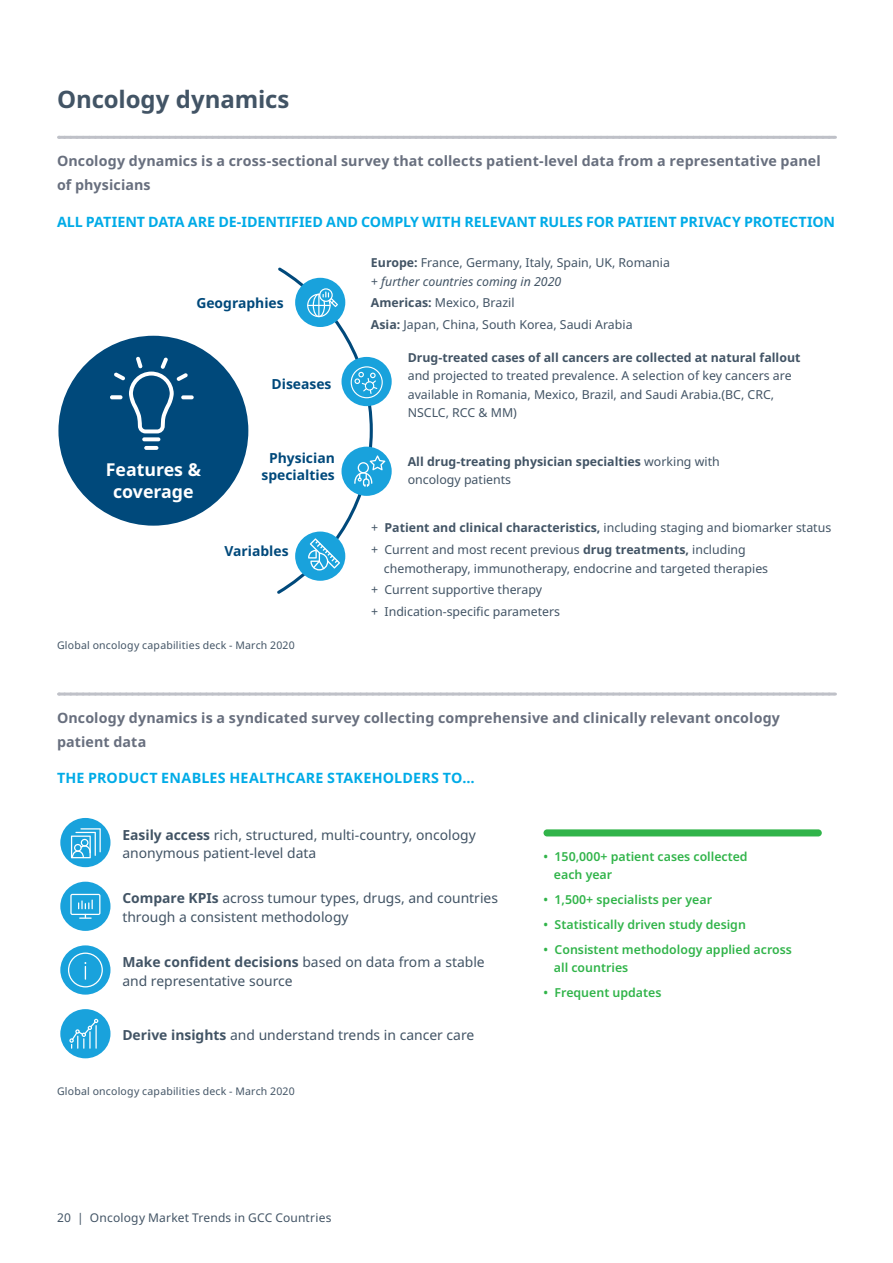
<style>
.page{position:relative;width:893px;height:1263px;background:#fff}
.page>*{position:absolute;margin:0;border:0;box-sizing:border-box;transform-origin:0 0}
.Section_heading{font:700 24px "Noto Sans";letter-spacing:-.005em;color:#425465}
.t1{font:700 17.7px/21.3px "Noto Sans";color:#fff;text-align:center}
.Figure_title{font:700 14.25px/24px "Noto Sans";letter-spacing:.01em;color:#686f7e}
.Subheading{font:700 14.25px "Noto Sans";color:#00abe7}
.t2{font:13.95px/18.5px "Noto Sans";color:#425465}
.t3{font:700 13.95px/16.6px "Noto Sans";color:#00497b;text-align:center}
.t4{font:12.3px/18.6px "Noto Sans";color:#425465}
.t5{font:600 12.3px/18.6px "Noto Sans";color:#31b44a}
.t6{font:700 12.3px/18.6px "Noto Sans";color:#425465}
.t7{font:12px "Noto Sans";letter-spacing:.015em;color:#425465}
.Source_Notes{font:10.5px "Noto Sans";letter-spacing:.02em;color:#425465}
.s1{font-weight:700}
.s2{font-style:italic}
.s3{font-weight:400}
</style>
<div class="page">
<svg style="left:65px;top:136px;width:770px;height:3px"></svg>
<svg style="left:65px;top:692px;width:770px;height:3px"></svg>
<div style="left:58px;top:336px;width:190px;height:190px;background:#00497b;border-radius:50%"></div>
<svg style="left:142px;top:437px;width:18px;height:4px"></svg>
<svg style="left:144px;top:446px;width:14px;height:4px"></svg>
<svg style="left:114px;top:357px;width:74px;height:76px"></svg>
<svg style="left:110px;top:395px;width:13px;height:4px"></svg>
<svg style="left:181px;top:395px;width:13px;height:4px"></svg>
<div style="left:342px;top:357px;width:50px;height:49px;background:#19a2dc;border-radius:50%"></div>
<div style="left:342px;top:447px;width:50px;height:49px;background:#19a2dc;border-radius:50%"></div>
<svg style="left:277px;top:267px;width:108px;height:327px"></svg>
<div style="left:60px;top:882px;width:50px;height:49px;background:#19a2dc;border-radius:50%"></div>
<div style="left:60px;top:945px;width:50px;height:50px;background:#19a2dc;border-radius:50%"></div>
<div style="left:60px;top:1009px;width:50px;height:49px;background:#19a2dc;border-radius:50%"></div>
<div style="left:60px;top:818px;width:50px;height:49px;background:#19a2dc;border-radius:50%"></div>
<svg style="left:71px;top:828px;width:30px;height:30px"></svg>
<svg style="left:70px;top:894px;width:30px;height:25px"></svg>
<svg style="left:68px;top:952px;width:35px;height:35px"></svg>
<svg style="left:69px;top:1019px;width:29px;height:30px"></svg>
<div style="left:543px;top:829px;width:279px;height:7px;background:#31b44a;border-radius:4px"></div>
<p class="Section_heading" style="left:57px;top:82px;width:234px">Oncology dynamics</p>
<p class="Figure_title" style="left:57px;top:149px;width:765px">Oncology dynamics is a cross-sectional survey that collects patient-level data from a representative panel of physicians</p>
<p class="Subheading" style="left:57px;top:211px;width:780px">ALL PATIENT DATA ARE DE-IDENTIFIED AND COMPLY WITH RELEVANT RULES FOR PATIENT PRIVACY PROTECTION</p>
<p class="t3" style="left:196px;top:296px;width:89px">Geographies</p>
<p class="t3" style="left:271px;top:377px;width:62px">Diseases</p>
<p class="t1" style="left:106px;top:461px;width:97px">Features &amp; coverage</p>
<p class="t3" style="left:262px;top:451px;width:75px">Physician specialties</p>
<p class="t3" style="left:224px;top:544px;width:66px">Variables</p>
<p class="Source_Notes" style="left:57px;top:637px;width:239px">Global oncology capabilities deck - March 2020</p>
<p class="t4" style="left:371px;top:255px;width:300px"><span class="s1">Europe:</span> France, Germany, Italy, Spain, UK, Romania <span class="s2">+ further countries coming in 2020</span></p>
<p class="t4" style="left:371px;top:293px;width:263px;line-height:21.6px"><span class="s1">Americas:</span> Mexico, Brazil<br><span class="s1">Asia:</span> Japan, China, South Korea, Saudi Arabia</p>
<p class="t4" style="left:408px;top:349px;width:394px"><span class="s1">Drug-treated cases of all cancers are collected at natural fallout </span>and projected to treated prevalence. A selection of key cancers are available in Romania, Mexico, Brazil, and Saudi Arabia.(BC, CRC, NSCLC, RCC &amp; MM)</p>
<p class="t6" style="left:408px;top:453px;width:313px">All drug-treating physician specialties <span class="s3">working with oncology patients</span></p>
<p class="t4" style="left:371px;top:519px;width:462px;line-height:21.6px">+ <span class="s1">Patient and clinical characteristics,</span> including staging and biomarker status + Current and most recent previous <span class="s1">drug treatments,</span> including</p>
<p class="t4" style="left:371px;top:559px;width:399px;line-height:21.6px;text-indent:13px">chemotherapy, immunotherapy, endocrine and targeted therapies + Current supportive therapy<br>+ Indication-specific parameters</p>
<p class="Figure_title" style="left:57px;top:706px;width:724px">Oncology dynamics is a syndicated survey collecting comprehensive and clinically relevant oncology patient data</p>
<p class="Subheading" style="left:57px;top:768px;width:419px">THE PRODUCT ENABLES HEALTHCARE STAKEHOLDERS TO…</p>
<p class="t2" style="left:122px;top:827px;width:355px"><span class="s1">Easily access</span> rich, structured, multi-country, oncology anonymous patient-level data</p>
<p class="t2" style="left:122px;top:891px;width:377px"><span class="s1">Compare KPIs</span> across tumour types, drugs, and countries through a consistent methodology</p>
<p class="t2" style="left:122px;top:954px;width:364px"><span class="s1">Make confident decisions</span> based on data from a stable and representative source</p>
<p class="t2" style="left:122px;top:1027px;width:353px"><span class="s1">Derive insights</span> and understand trends in cancer care</p>
<p class="Source_Notes" style="left:57px;top:1084px;width:239px">Global oncology capabilities deck - March 2020</p>
<p class="t7" style="left:57px;top:1209px;width:276px">20 | Oncology Market Trends in GCC Countries</p>
<p class="t5" style="left:554px;top:848px;width:195px;text-indent:-10px">• 150,000+ patient cases collected each year</p>
<p class="t5" style="left:543px;top:892px;width:170px">• 1,500+ specialists per year</p>
<p class="t5" style="left:543px;top:916px;width:204px">• Statistically driven study design</p>
<p class="t5" style="left:554px;top:941px;width:240px;text-indent:-10px">• Consistent methodology applied across all countries</p>
<p class="t5" style="left:543px;top:984px;width:119px">• Frequent updates</p>
</div>
